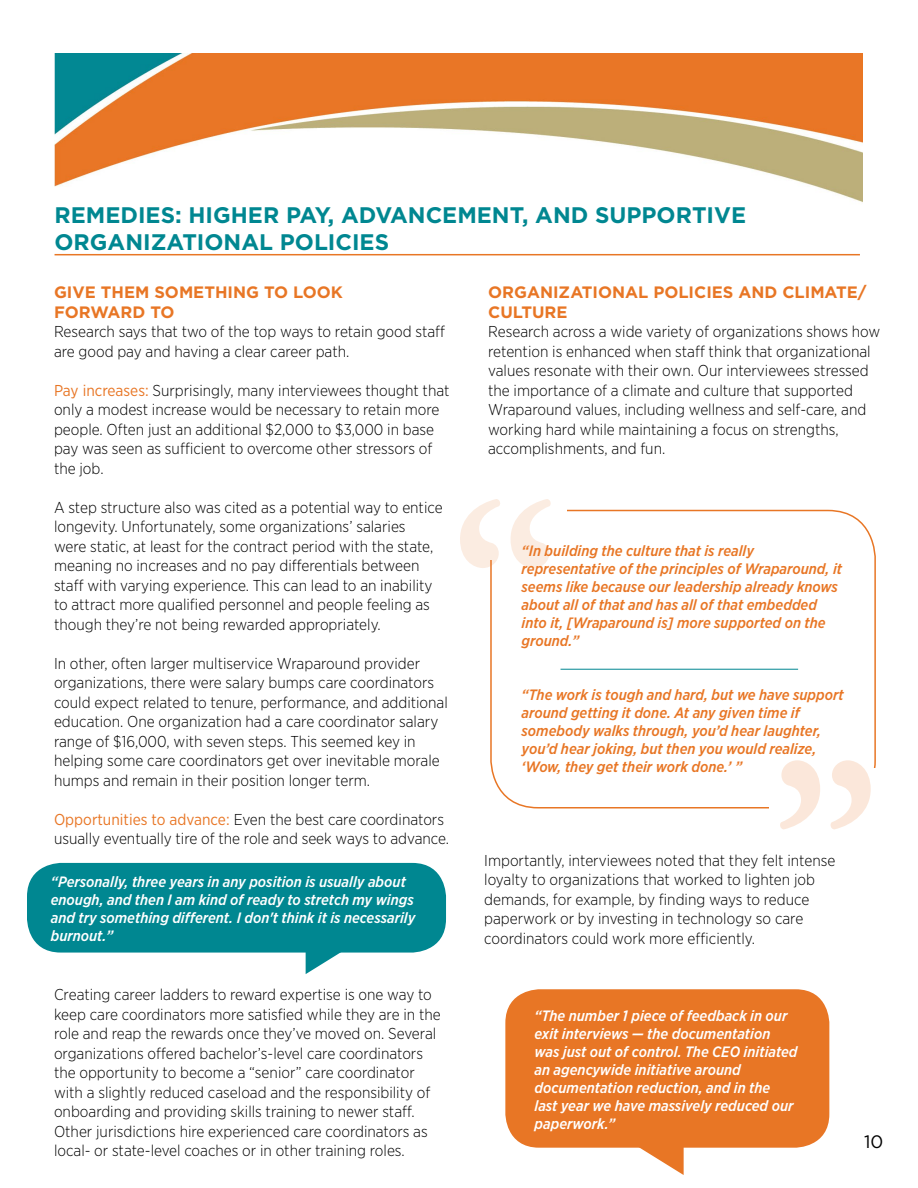
<style>
.page{position:relative;width:918px;height:1188px;background:#fff}
.page>*{position:absolute;margin:0;border:0;box-sizing:border-box;transform-origin:0 0}
.t1{font:700 22.5px/27px "Gotham";color:#008791}
.t2{font:18px "Gotham";color:#000}
.t3{font:700 16.5px/19.5px "Gotham";color:#e87625}
.t4{font:300 15.75px/19.5px "Gotham Narrow";color:#000}
.t5{font:italic 500 15px/18px "Gotham Narrow";color:#e87625}
.t6{font:italic 500 15px/18px "Gotham Narrow";color:#fff}
.s1{font-weight:400;color:#e87625}
</style>
<div class="page">
<img style="left:54px;top:54px;width:808px;height:148px">
<svg style="left:306px;top:953px;width:34px;height:21px"></svg>
<div style="left:27px;top:863px;width:419px;height:90px;background:#008791;border-radius:34px"></div>
<hr style="left:55px;top:254px;width:805px;height:1px;background:#e87625">
<div style="left:490px;top:510px;width:386px;height:299px;border:2px solid #e87625;border-radius:47px"></div>
<hr style="left:561px;top:669px;width:237px;height:1px;background:#008791">
<div style="left:769px;top:769px;width:107px;height:52px;background:#fff"></div>
<svg style="left:780px;top:760px;width:91px;height:69px"></svg>
<div style="left:460px;top:507px;width:107px;height:53px;background:#fff"></div>
<svg style="left:460px;top:499px;width:91px;height:69px"></svg>
<div style="left:505px;top:989px;width:324px;height:159px;background:#e87625;border-radius:34px"></div>
<svg style="left:621px;top:1147px;width:63px;height:28px"></svg>
<p class="t1" style="left:55px;top:202px;width:693px">REMEDIES: HIGHER PAY, ADVANCEMENT, AND SUPPORTIVE<br>ORGANIZATIONAL POLICIES</p>
<p class="t3" style="left:488px;top:283px;width:380px">ORGANIZATIONAL POLICIES AND CLIMATE/<br>CULTURE</p>
<p class="t4" style="left:488px;top:322px;width:394px">Research across a wide variety of organizations shows how retention is enhanced when staff think that organizational values resonate with their own. Our interviewees stressed the importance of a climate and culture that supported Wraparound values, including wellness and self-care, and working hard while maintaining a focus on strengths, accomplishments, and fun.</p>
<p class="t3" style="left:54px;top:283px;width:290px">GIVE THEM SOMETHING TO LOOK<br>FORWARD TO</p>
<p class="t4" style="left:54px;top:322px;width:393px">Research says that two of the top ways to retain good staff are good pay and having a clear career path.</p>
<p class="t4" style="left:54px;top:380px;width:397px"><span class="s1">Pay increases:</span> Surprisingly, many interviewees thought that only a modest increase would be necessary to retain more people. Often just an additional $2,000 to $3,000 in base pay was seen as sufficient to overcome other stressors of the job.</p>
<p class="t4" style="left:54px;top:497px;width:390px">A step structure also was cited as a potential way to entice longevity. Unfortunately, some organizations’ salaries<br>were static, at least for the contract period with the state, meaning no increases and no pay differentials between staff with varying experience. This can lead to an inability to attract more qualified personnel and people feeling as though they’re not being rewarded appropriately.</p>
<p class="t4" style="left:54px;top:653px;width:395px">In other, often larger multiservice Wraparound provider organizations, there were salary bumps care coordinators could expect related to tenure, performance, and additional education. One organization had a care coordinator salary range of $16,000, with seven steps. This seemed key in helping some care coordinators get over inevitable morale humps and remain in their position longer term.</p>
<p class="t4" style="left:54px;top:809px;width:397px"><span class="s1">Opportunities to advance:</span> Even the best care coordinators usually eventually tire of the role and seek ways to advance.</p>
<p class="t5" style="left:522px;top:542px;width:322px">“In building the culture that is really representative of the principles of Wraparound, it seems like because our leadership already knows about all of that and has all of that embedded into it, [Wraparound is] more supported on the ground.”</p>
<p class="t5" style="left:522px;top:686px;width:324px">“The work is tough and hard, but we have support around getting it done. At any given time if somebody walks through, you’d hear laughter, you’d hear joking, but then you would realize, ‘Wow, they get their work done.’ ”</p>
<p class="t6" style="left:51px;top:872px;width:366px">“Personally, three years in any position is usually about enough, and then I am kind of ready to stretch my wings and try something different. I don't think it is necessarily burnout.”</p>
<p class="t4" style="left:54px;top:985px;width:388px">Creating career ladders to reward expertise is one way to keep care coordinators more satisfied while they are in the role and reap the rewards once they’ve moved on. Several organizations offered bachelor’s-level care coordinators the opportunity to become a “senior” care coordinator with a slightly reduced caseload and the responsibility of onboarding and providing skills training to newer staff.<br>Other jurisdictions hire experienced care coordinators as local- or state-level coaches or in other training roles.</p>
<p class="t4" style="left:484px;top:850px;width:353px">Importantly, interviewees noted that they felt intense loyalty to organizations that worked to lighten job demands, for example, by finding ways to reduce paperwork or by investing in technology so care coordinators could work more efficiently.</p>
<p class="t6" style="left:535px;top:1006px;width:265px">“The number 1 piece of feedback in our exit interviews — the documentation was just out of control. The CEO initiated an agencywide initiative around documentation reduction, and in the<br>last year we have massively reduced our paperwork.”</p>
<p class="t2" style="left:864px;top:1131px;width:21px">10</p>
</div>
